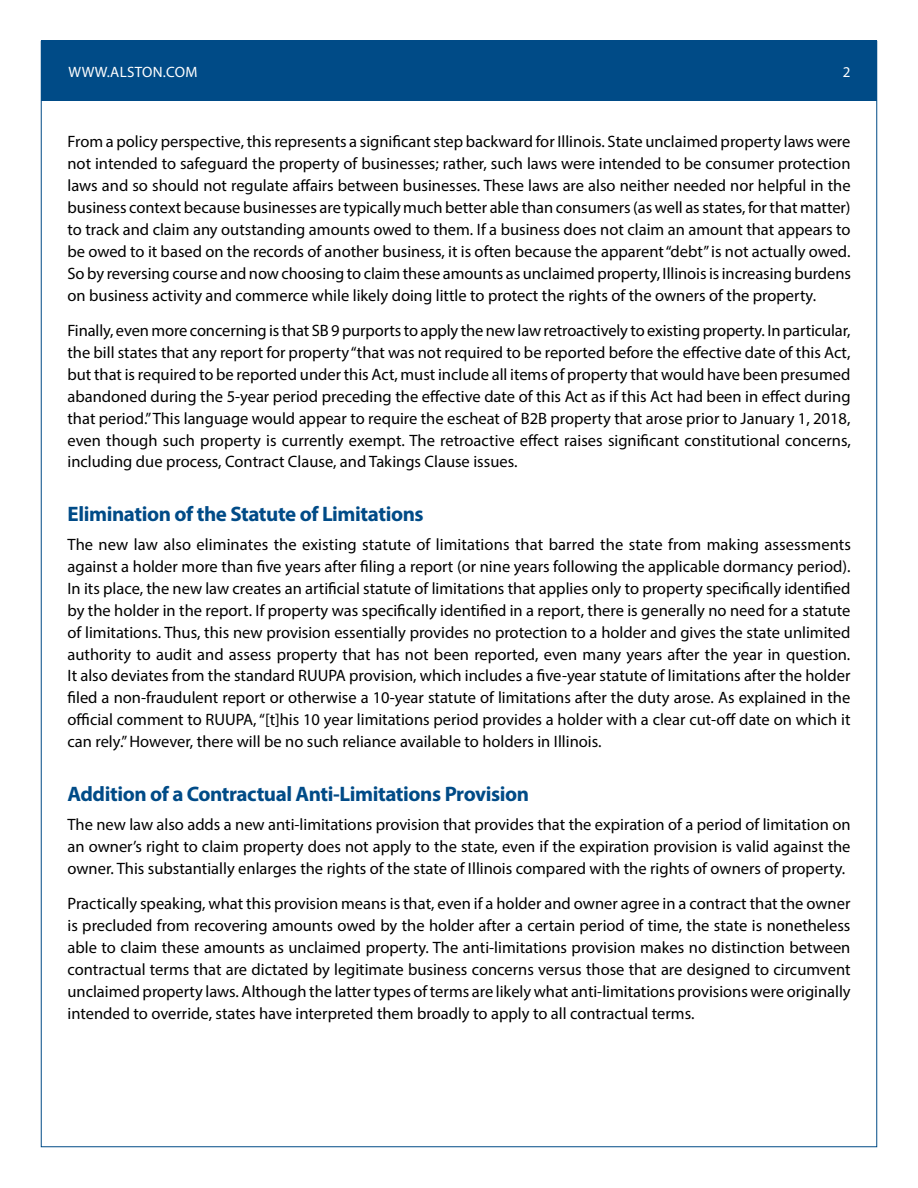
<style>
.page{position:relative;width:918px;height:1188px;background:#fff}
.page>*{position:absolute;margin:0;border:0;box-sizing:border-box;transform-origin:0 0}
.t1{font:700 21px "Myriad Pro";letter-spacing:-.02em;color:#004b87}
.t2{font:16.5px/21.9px "Myriad Pro";color:#000;text-align:justify}
.t3{font:15px "Myriad Pro";letter-spacing:.02em;color:#fff}
</style>
<div class="page">
<div style="left:41px;top:40px;width:835px;height:61px;background:#004b87"></div>
<p class="t3" style="left:68px;top:62px;width:130px">WWW.ALSTON.COM</p>
<p class="t3" style="left:843px;top:62px;width:9px">2</p>
<p class="t2" style="left:68px;top:131px;width:785px">From a policy perspective, this represents a significant step backward for Illinois. State unclaimed property laws were not intended to safeguard the property of businesses; rather, such laws were intended to be consumer protection laws and so should not regulate affairs between businesses. These laws are also neither needed nor helpful in the business context because businesses are typically much better able than consumers (as well as states, for that matter) to track and claim any outstanding amounts owed to them. If a business does not claim an amount that appears to be owed to it based on the records of another business, it is often because the apparent “debt” is not actually owed.<br>So by reversing course and now choosing to claim these amounts as unclaimed property, Illinois is increasing burdens on business activity and commerce while likely doing little to protect the rights of the owners of the property.</p>
<p class="t2" style="left:68px;top:319px;width:785px">Finally, even more concerning is that SB 9 purports to apply the new law retroactively to existing property. In particular, the bill states that any report for property “that was not required to be reported before the effective date of this Act, but that is required to be reported under this Act, must include all items of property that would have been presumed abandoned during the 5-year period preceding the effective date of this Act as if this Act had been in effect during that period.” This language would appear to require the escheat of B2B property that arose prior to January 1, 2018, even though such property is currently exempt. The retroactive effect raises significant constitutional concerns, including due process, Contract Clause, and Takings Clause issues.</p>
<p class="t1" style="left:68px;top:501px;width:358px">Elimination of the Statute of Limitations</p>
<p class="t2" style="left:68px;top:533px;width:785px">The new law also eliminates the existing statute of limitations that barred the state from making assessments against a holder more than five years after filing a report (or nine years following the applicable dormancy period).<br>In its place, the new law creates an artificial statute of limitations that applies only to property specifically identified by the holder in the report. If property was specifically identified in a report, there is generally no need for a statute of limitations. Thus, this new provision essentially provides no protection to a holder and gives the state unlimited authority to audit and assess property that has not been reported, even many years after the year in question.<br>It also deviates from the standard RUUPA provision, which includes a five-year statute of limitations after the holder filed a non-fraudulent report or otherwise a 10-year statute of limitations after the duty arose. As explained in the official comment to RUUPA, “[t]his 10 year limitations period provides a holder with a clear cut-off date on which it can rely.” However, there will be no such reliance available to holders in Illinois.</p>
<p class="t1" style="left:68px;top:780px;width:463px">Addition of a Contractual Anti-Limitations Provision</p>
<p class="t2" style="left:68px;top:813px;width:785px">The new law also adds a new anti-limitations provision that provides that the expiration of a period of limitation on an owner’s right to claim property does not apply to the state, even if the expiration provision is valid against the owner. This substantially enlarges the rights of the state of Illinois compared with the rights of owners of property.</p>
<p class="t2" style="left:68px;top:892px;width:785px">Practically speaking, what this provision means is that, even if a holder and owner agree in a contract that the owner is precluded from recovering amounts owed by the holder after a certain period of time, the state is nonetheless able to claim these amounts as unclaimed property. The anti-limitations provision makes no distinction between contractual terms that are dictated by legitimate business concerns versus those that are designed to circumvent unclaimed property laws. Although the latter types of terms are likely what anti-limitations provisions were originally intended to override, states have interpreted them broadly to apply to all contractual terms.</p>
</div>
